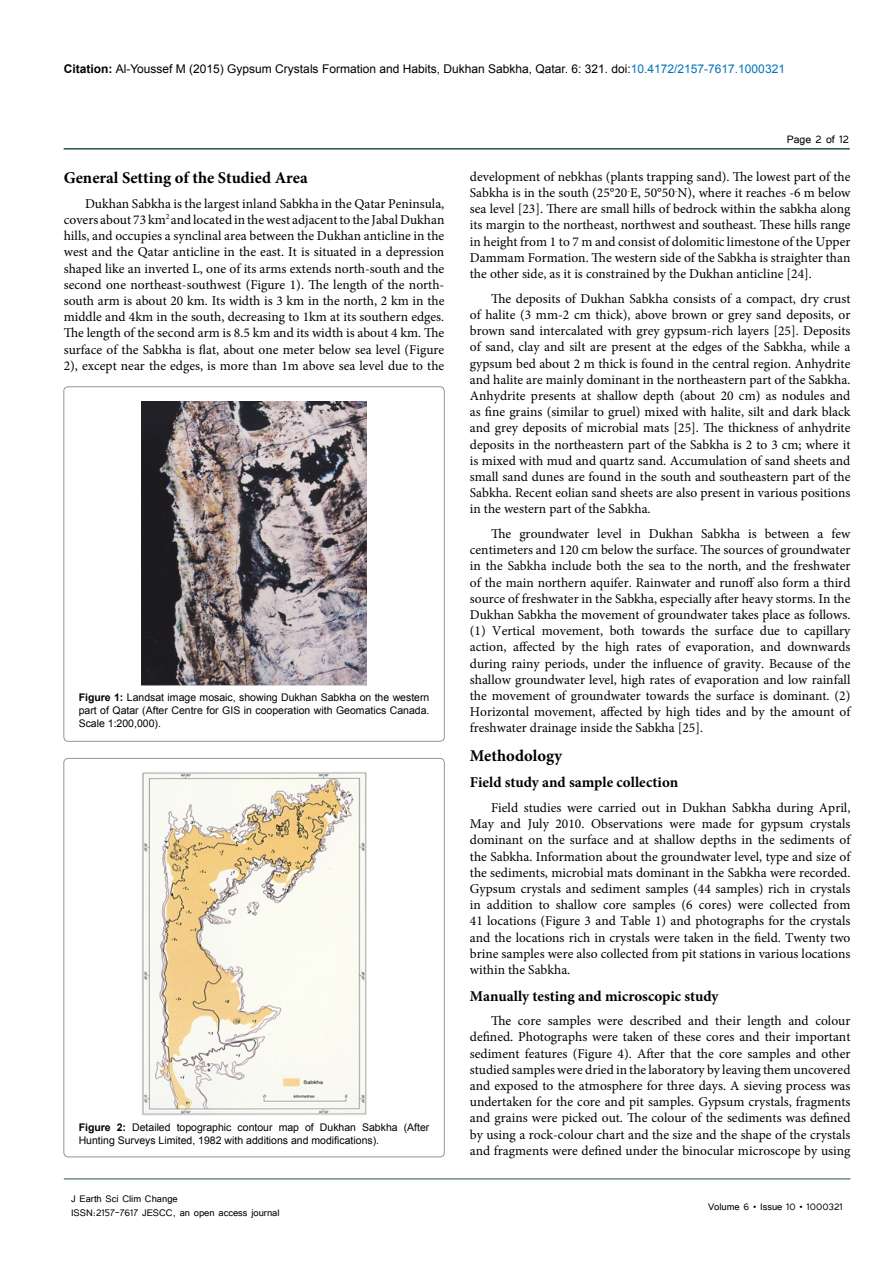
<style>
.page{position:relative;width:893px;height:1263px;background:#fff}
.page>*{position:absolute;margin:0;border:0;box-sizing:border-box;transform-origin:0 0}
.t1{font:700 16.5px "Minion Pro";color:#000}
.t2{font:700 15px "Minion Pro";color:#000}
.t3{font:13.5px/16.2px "Minion Pro";color:#000;text-align:justify}
.t4{font:13.5px "Tunga";color:#000}
.t5{font:12px "Arial";color:#000}
.t6{font:12px/14.4px "Tunga";color:#000}
.t7{font:10.5px/12.6px "Arial";color:#000;text-align:justify}
.s1{font-weight:700}
.s2{color:#0072bc}
</style>
<div class="page">
<hr style="left:64px;top:148px;width:786px;height:2px;background:#265150">
<hr style="left:64px;top:1179px;width:786px;height:1px;background:#265150">
<div style="left:64px;top:387px;width:380px;height:354px;border:1px solid #939598;border-radius:4px"></div>
<img style="left:142px;top:401px;width:224px;height:284px">
<div style="left:64px;top:758px;width:380px;height:399px;border:1px solid #939598;border-radius:4px"></div>
<img style="left:142px;top:771px;width:224px;height:344px">
<p class="t5" style="left:64px;top:60px;width:723px"><span class="s1">Citation:</span> Al-Youssef M (2015) Gypsum Crystals Formation and Habits, Dukhan Sabkha, Qatar. 6: 321. doi:<span class="s2">10.4172/2157-7617.1000321</span></p>
<p class="t1" style="left:64px;top:166px;width:246px">General Setting of the Studied Area</p>
<p class="t3" style="left:64px;top:195px;width:382px;text-indent:21px">Dukhan Sabkha is the largest inland Sabkha in the Qatar Peninsula, covers about 73 km<sup>2</sup> and located in the west adjacent to the Jabal Dukhan hills, and occupies a synclinal area between the Dukhan anticline in the west and the Qatar anticline in the east. It is situated in a depression shaped like an inverted L, one of its arms extends north-south and the second one northeast-southwest (Figure 1). The length of the north&shy;south arm is about 20 km. Its width is 3 km in the north, 2 km in the middle and 4km in the south, decreasing to 1km at its southern edges.<br>The length of the second arm is 8.5 km and its width is about 4 km. The surface of the Sabkha is flat, about one meter below sea level (Figure 2), except near the edges, is more than 1m above sea level due to the</p>
<p class="t7" style="left:79px;top:691px;width:352px"><span class="s1">Figure 1:</span> Landsat image mosaic, showing Dukhan Sabkha on the western part of Qatar (After Centre for GIS in cooperation with Geomatics Canada.<br>Scale 1:200,000).</p>
<p class="t7" style="left:79px;top:1121px;width:352px"><span class="s1">Figure 2:</span> Detailed topographic contour map of Dukhan Sabkha (After<br>Hunting Surveys Limited, 1982 with additions and modifications).</p>
<p class="t6" style="left:71px;top:1190px;width:210px">J Earth Sci Clim Change<br>ISSN:2157-7617 JESCC, an open access journal</p>
<p class="t4" style="left:787px;top:131px;width:64px">Page 2 of 12</p>
<p class="t3" style="left:470px;top:168px;width:382px">development of nebkhas (plants trapping sand). The lowest part of the Sabkha is in the south (25°20<sup>-</sup>E, 50°50<sup>-</sup>N), where it reaches -6 m below sea level [23]. There are small hills of bedrock within the sabkha along its margin to the northeast, northwest and southeast. These hills range in height from 1 to 7 m and consist of dolomitic limestone of the Upper Dammam Formation. The western side of the Sabkha is straighter than the other side, as it is constrained by the Dukhan anticline [24].</p>
<p class="t3" style="left:470px;top:290px;width:382px;text-indent:21px">The deposits of Dukhan Sabkha consists of a compact, dry crust of halite (3 mm-2 cm thick), above brown or grey sand deposits, or brown sand intercalated with grey gypsum-rich layers [25]. Deposits of sand, clay and silt are present at the edges of the Sabkha, while a gypsum bed about 2 m thick is found in the central region. Anhydrite and halite are mainly dominant in the northeastern part of the Sabkha.<br>Anhydrite presents at shallow depth (about 20 cm) as nodules and as fine grains (similar to gruel) mixed with halite, silt and dark black and grey deposits of microbial mats [25]. The thickness of anhydrite deposits in the northeastern part of the Sabkha is 2 to 3 cm; where it is mixed with mud and quartz sand. Accumulation of sand sheets and small sand dunes are found in the south and southeastern part of the Sabkha. Recent eolian sand sheets are also present in various positions in the western part of the Sabkha.</p>
<p class="t3" style="left:470px;top:526px;width:382px;text-indent:21px">The groundwater level in Dukhan Sabkha is between a few centimeters and 120 cm below the surface. The sources of groundwater in the Sabkha include both the sea to the north, and the freshwater of the main northern aquifer. Rainwater and runoff also form a third source of freshwater in the Sabkha, especially after heavy storms. In the Dukhan Sabkha the movement of groundwater takes place as follows. (1) Vertical movement, both towards the surface due to capillary action, affected by the high rates of evaporation, and downwards during rainy periods, under the influence of gravity. Because of the shallow groundwater level, high rates of evaporation and low rainfall the movement of groundwater towards the surface is dominant. (2)<br>Horizontal movement, affected by high tides and by the amount of freshwater drainage inside the Sabkha [25].</p>
<p class="t1" style="left:470px;top:744px;width:94px">Methodology</p>
<p class="t2" style="left:470px;top:772px;width:210px">Field study and sample collection</p>
<p class="t3" style="left:470px;top:800px;width:382px;text-indent:21px">Field studies were carried out in Dukhan Sabkha during April, May and July 2010. Observations were made for gypsum crystals dominant on the surface and at shallow depths in the sediments of the Sabkha. Information about the groundwater level, type and size of the sediments, microbial mats dominant in the Sabkha were recorded.<br>Gypsum crystals and sediment samples (44 samples) rich in crystals in addition to shallow core samples (6 cores) were collected from 41 locations (Figure 3 and Table 1) and photographs for the crystals and the locations rich in crystals were taken in the field. Twenty two brine samples were also collected from pit stations in various locations within the Sabkha.</p>
<p class="t2" style="left:470px;top:985px;width:250px">Manually testing and microscopic study</p>
<p class="t3" style="left:470px;top:1013px;width:382px;text-indent:21px">The core samples were described and their length and colour defined. Photographs were taken of these cores and their important sediment features (Figure 4). After that the core samples and other studied samples were dried in the laboratory by leaving them uncovered and exposed to the atmosphere for three days. A sieving process was undertaken for the core and pit samples. Gypsum crystals, fragments and grains were picked out. The colour of the sediments was defined by using a rock-colour chart and the size and the shape of the crystals and fragments were defined under the binocular microscope by using</p>
<p class="t6" style="left:708px;top:1199px;width:136px">Volume 6 • Issue 10 • 1000321</p>
</div>
